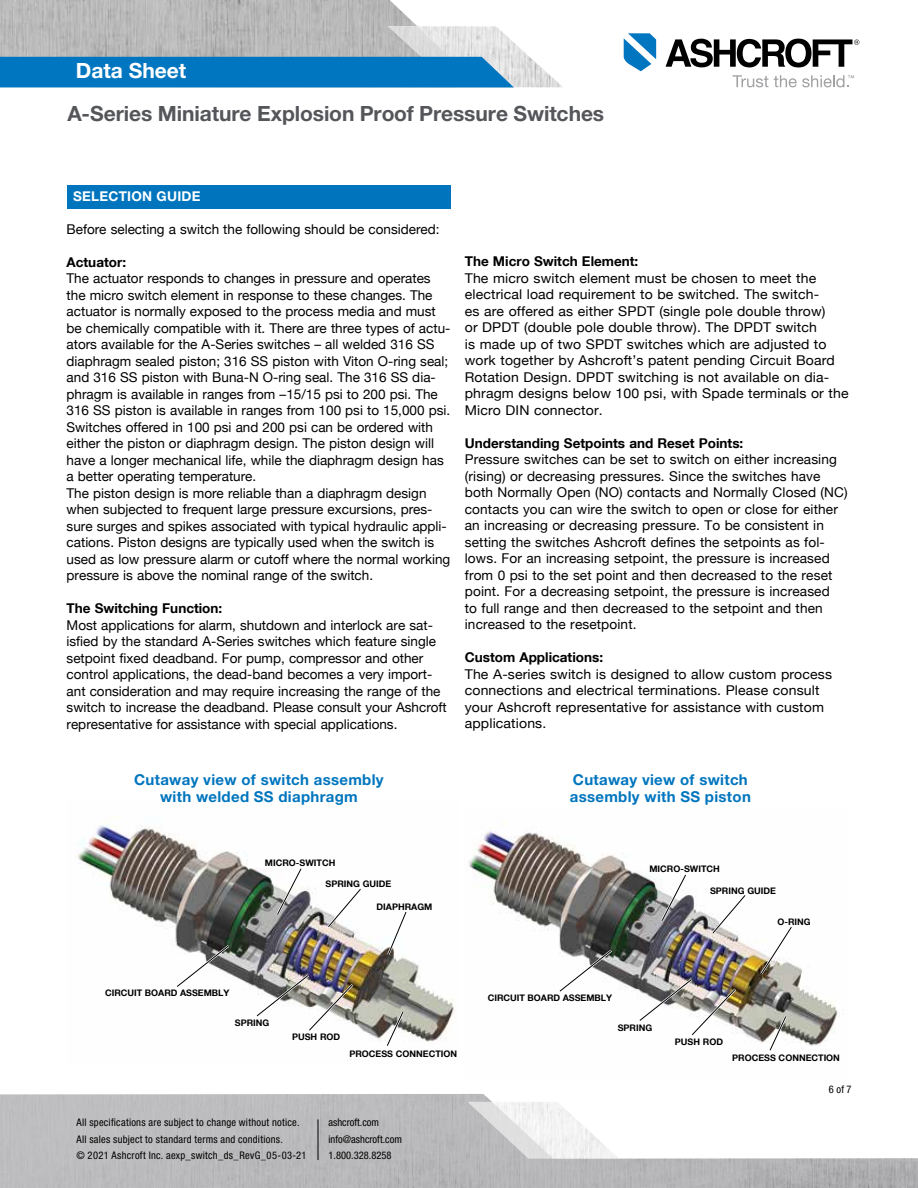
<style>
.page{position:relative;width:918px;height:1188px;background:#fff}
.page>*{position:absolute;margin:0;border:0;box-sizing:border-box;transform-origin:0 0}
.t1{font:700 21px "Helvetica Neue LT Std";letter-spacing:-.005em;color:#54565a}
.t2{font:700 21px "Helvetica Neue LT Std";color:#fff}
.t3{font:700 15px/16.5px "Helvetica Neue LT Std";letter-spacing:.02em;color:#0075be;text-align:center}
.t4{font:13.5px/16.5px "Helvetica Neue";color:#000}
.t5{font:13.5px/16.5px "Helvetica Neue";color:#000;scale:1.04 1}
.t6{font:700 13.5px "Helvetica Neue LT Com";color:#000}
.t7{font:700 13.5px "Helvetica Neue LT Std";letter-spacing:.02em;color:#fff}
.t8{font:condensed 10.5px/16.5px "Helvetica Neue LT Pro";letter-spacing:.025em;color:#000}
.t9{font:condensed 10.5px/16.5px "Helvetica Neue LT Pro";color:#000}
.t10{font:700 9px "Helvetica Neue LT Com";color:#000}
</style>
<div class="page">
<hr style="left:4px;top:87px;width:451px;height:1px;background:#ceced0">
<img style="left:0;top:0;width:417px;height:26px">
<svg style="left:732px;top:75px;width:36px;height:12px"></svg>
<svg style="left:624px;top:33px;width:32px;height:38px"></svg>
<svg style="left:666px;top:39px;width:193px;height:28px"></svg>
<svg style="left:774px;top:75px;width:80px;height:12px"></svg>
<svg style="left:0;top:26px;width:562px;height:61px;background:#71a4c5"></svg>
<svg style="left:0;top:1094px;width:918px;height:94px;fill:#bcbcbe"></svg>
<svg style="left:468px;top:1102px;width:151px;height:57px"></svg>
<img style="left:77px;top:817px;width:378px;height:225px">
<img style="left:469px;top:827px;width:375px;height:219px">
<svg style="left:174px;top:943px;width:58px;height:47px"></svg>
<svg style="left:275px;top:866px;width:29px;height:51px"></svg>
<svg style="left:325px;top:886px;width:39px;height:44px"></svg>
<svg style="left:385px;top:909px;width:24px;height:48px"></svg>
<svg style="left:659px;top:872px;width:30px;height:52px"></svg>
<svg style="left:710px;top:892px;width:38px;height:44px"></svg>
<svg style="left:758px;top:924px;width:37px;height:53px"></svg>
<img style="left:254px;top:972px;width:102px;height:61px">
<svg style="left:384px;top:1009px;width:22px;height:37px"></svg>
<svg style="left:557px;top:947px;width:58px;height:47px"></svg>
<img style="left:637px;top:977px;width:102px;height:61px">
<svg style="left:767px;top:1014px;width:22px;height:37px"></svg>
<div style="left:67px;top:185px;width:384px;height:24px;background:#0075be"></div>
<hr style="left:318px;top:1119px;width:1px;height:41px;background:#000">
<h1 class="t2" style="left:76px;top:57px;width:112px">Data Sheet</h1>
<h1 class="t1" style="left:68px;top:101px;width:538px">A-Series Miniature Explosion Proof Pressure Switches</h1>
<p class="t7" style="left:73px;top:188px;width:129px">SELECTION GUIDE</p>
<p class="t4" style="left:67px;top:220px;width:375px">Before selecting a switch the following should be considered:</p>
<p class="t6" style="left:67px;top:253px;width:61px">Actuator:</p>
<p class="t4" style="left:67px;top:270px;width:385px">The actuator responds to changes in pressure and operates the micro switch element in response to these changes. The actuator is normally exposed to the process media and must be chemically compatible with it. There are three types of actu&shy;ators available for the A-Series switches – all welded 316 SS diaphragm sealed piston; 316 SS piston with Viton O-ring seal; and 316 SS piston with Buna-N O-ring seal. The 316 SS dia&shy;phragm is available in ranges from –15/15 psi to 200 psi. The 316 SS piston is available in ranges from 100 psi to 15,000 psi.<br>Switches offered in 100 psi and 200 psi can be ordered with either the piston or diaphragm design. The piston design will have a longer mechanical life, while the diaphragm design has a better operating temperature.<br>The piston design is more reliable than a diaphragm design when subjected to frequent large pressure excursions, pres&shy;sure surges and spikes associated with typical hydraulic appli&shy;cations. Piston designs are typically used when the switch is used as low pressure alarm or cutoff where the normal working pressure is above the nominal range of the switch.</p>
<p class="t6" style="left:67px;top:600px;width:157px">The Switching Function:</p>
<p class="t4" style="left:67px;top:616px;width:382px">Most applications for alarm, shutdown and interlock are sat&shy;isfied by the standard A-Series switches which feature single setpoint fixed deadband. For pump, compressor and other control applications, the dead-band becomes a very import&shy;ant consideration and may require increasing the range of the switch to increase the deadband. Please consult your Ashcroft representative for assistance with special applications.</p>
<p class="t6" style="left:465px;top:253px;width:175px">The Micro Switch Element:</p>
<p class="t5" style="left:465px;top:270px;width:371px">The micro switch element must be chosen to meet the electrical load requirement to be switched. The switch-<br>es are offered as either SPDT (single pole double throw)<br>or DPDT (double pole double throw). The DPDT switch<br>is made up of two SPDT switches which are adjusted to work together by Ashcroft’s patent pending Circuit Board Rotation Design. DPDT switching is not available on dia&shy;phragm designs below 100 psi, with Spade terminals or the Micro DIN connector.</p>
<p class="t6" style="left:465px;top:435px;width:280px">Understanding Setpoints and Reset Points:</p>
<p class="t4" style="left:465px;top:451px;width:384px">Pressure switches can be set to switch on either increasing (rising) or decreasing pressures. Since the switches have both Normally Open (NO) contacts and Normally Closed (NC) contacts you can wire the switch to open or close for either an increasing or decreasing pressure. To be consistent in setting the switches Ashcroft defines the setpoints as fol&shy;lows. For an increasing setpoint, the pressure is increased from 0 psi to the set point and then decreased to the reset point. For a decreasing setpoint, the pressure is increased<br>to full range and then decreased to the setpoint and then increased to the resetpoint.</p>
<p class="t6" style="left:465px;top:649px;width:140px">Custom Applications:</p>
<p class="t5" style="left:465px;top:666px;width:355px">The A-series switch is designed to allow custom process connections and electrical terminations. Please consult your Ashcroft representative for assistance with custom applications.</p>
<p class="t3" style="left:134px;top:771px;width:251px">Cutaway view of switch assembly with welded SS diaphragm</p>
<p class="t3" style="left:570px;top:771px;width:183px;text-align:left">Cutaway view of switch assembly with SS piston</p>
<p class="t10" style="left:265px;top:857px;width:72px">MICRO-SWITCH</p>
<p class="t10" style="left:326px;top:879px;width:67px">SPRING GUIDE</p>
<p class="t10" style="left:377px;top:901px;width:57px">DIAPHRAGM</p>
<p class="t10" style="left:105px;top:987px;width:126px">CIRCUIT BOARD ASSEMBLY</p>
<p class="t10" style="left:235px;top:1017px;width:36px">SPRING</p>
<p class="t10" style="left:292px;top:1032px;width:50px">PUSH ROD</p>
<p class="t10" style="left:349px;top:1048px;width:109px">PROCESS CONNECTION</p>
<p class="t8" style="left:76px;top:1114px;width:232px">All specifications are subject to change without notice.<br>All sales subject to standard terms and conditions.<br>© 2021 Ashcroft Inc. aexp_switch_ds_RevG_05-03-21</p>
<p class="t9" style="left:328px;top:1114px;width:75px">ashcroft.com info@ashcroft.com<br>1.800.328.8258</p>
<p class="t10" style="left:649px;top:863px;width:72px">MICRO-SWITCH</p>
<p class="t10" style="left:710px;top:885px;width:67px">SPRING GUIDE</p>
<p class="t10" style="left:777px;top:916px;width:35px">O-RING</p>
<p class="t10" style="left:488px;top:992px;width:126px">CIRCUIT BOARD ASSEMBLY</p>
<p class="t10" style="left:618px;top:1022px;width:36px">SPRING</p>
<p class="t10" style="left:675px;top:1036px;width:50px">PUSH ROD</p>
<p class="t10" style="left:732px;top:1053px;width:109px">PROCESS CONNECTION</p>
<p class="t8" style="left:829px;top:1081px;width:24px">6 of 7</p>
</div>
